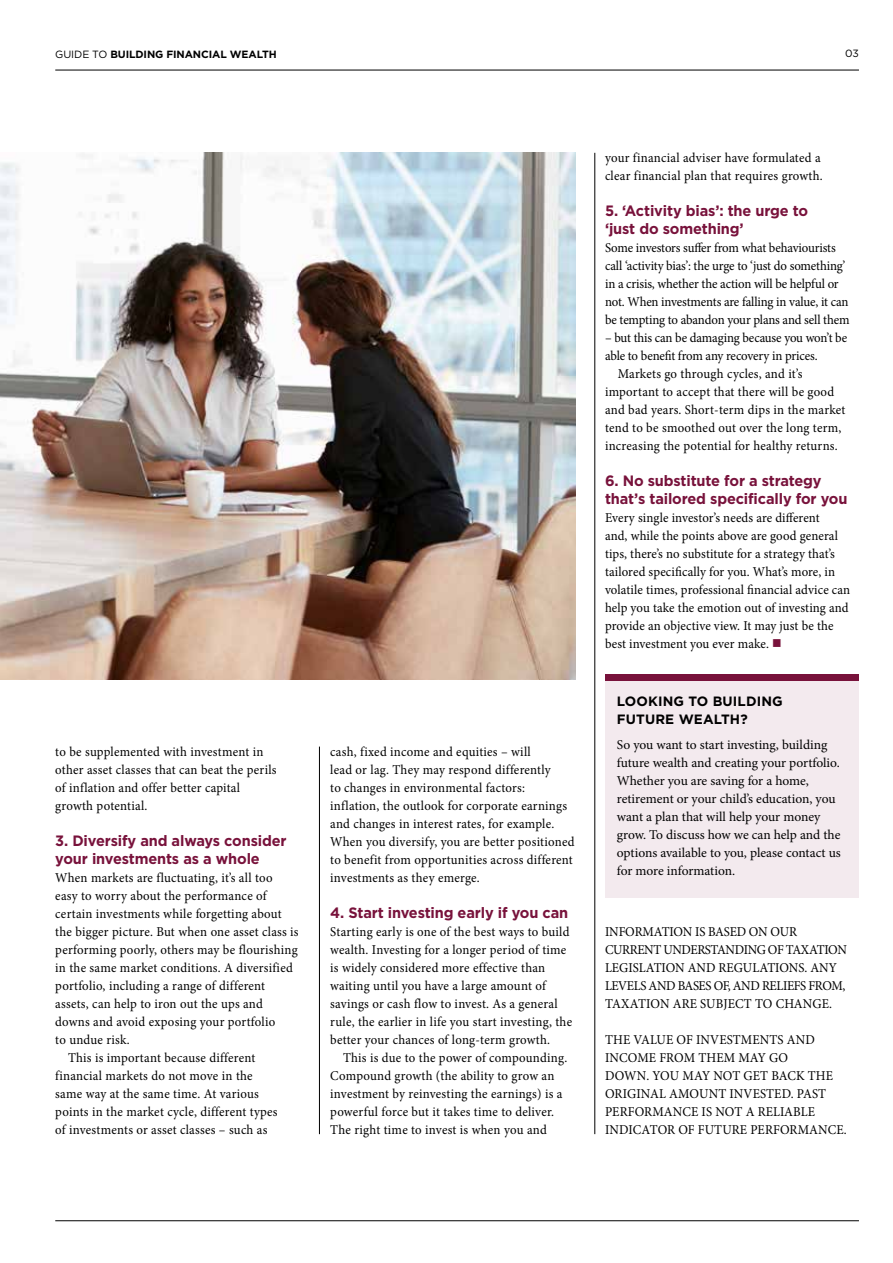
<style>
.page{position:relative;width:893px;height:1263px;background:#fff}
.page>*{position:absolute;margin:0;border:0;box-sizing:border-box;transform-origin:0 0}
.t1{font:700 15px/18px "Gotham HTF";letter-spacing:-.01em;color:#78123b}
.t2{font:13.5px/18px "Minion Pro";letter-spacing:.01em;color:#000;scale:.95 1}
.t3{font:13.5px/18px "Minion Pro";letter-spacing:.01em;color:#000}
.t4{font:13.5px/18px "Minion Pro";letter-spacing:-.01em;color:#000;scale:.95 1}
.t5{font:13.5px/18px "Minion Pro";letter-spacing:-.02em;color:#000;scale:.95 1}
.t6{font:13.5px "Minion Pro";letter-spacing:-.015em;color:#000;scale:.95 1}
.t7{font:700 13.5px/18px "Gotham HTF";letter-spacing:.01em;color:#000}
.t8{font:700 10.5px "Gotham HTF";letter-spacing:-.01em;color:#000}
.t9{font:10.5px "Gotham HTF";color:#000}
.s1{font-weight:400}
.s2{color:#78123b}
</style>
<div class="page">
<hr style="left:319px;top:747px;width:1px;height:387px;background:#000">
<hr style="left:594px;top:153px;width:1px;height:981px;background:#000">
<hr style="left:55px;top:1220px;width:804px;height:1px;background:#000">
<hr style="left:55px;top:70px;width:804px;height:1px;background:#000">
<div style="left:605px;top:680px;width:254px;height:217px;background:#f3eaee"></div>
<div style="left:605px;top:674px;width:254px;height:6px;background:#78123b"></div>
<img style="left:0;top:153px;width:576px;height:527px">
<p class="t8" style="left:55px;top:48px;width:223px"><span class="s1">GUIDE TO</span> BUILDING FINANCIAL WEALTH</p>
<p class="t9" style="left:845px;top:48px;width:15px">03</p>
<p class="t2" style="left:55px;top:743px;width:235px">to be supplemented with investment in other asset classes that can beat the perils of inflation and offer better capital growth potential.</p>
<p class="t1" style="left:55px;top:831px;width:233px">3. Diversify and always consider your investments as a whole</p>
<p class="t2" style="left:55px;top:869px;width:230px">When markets are fluctuating, it’s all too</p>
<p class="t2" style="left:55px;top:887px;width:224px">easy to worry about the performance of</p>
<p class="t2" style="left:55px;top:905px;width:240px">certain investments while forgetting about</p>
<p class="t2" style="left:55px;top:923px;width:258px">the bigger picture. But when one asset class is</p>
<p class="t2" style="left:55px;top:941px;width:257px">performing poorly, others may be flourishing</p>
<p class="t2" style="left:55px;top:959px;width:252px">in the same market conditions. A diversified</p>
<p class="t2" style="left:55px;top:977px;width:222px">portfolio, including a range of different</p>
<p class="t2" style="left:55px;top:995px;width:220px">assets, can help to iron out the ups and</p>
<p class="t2" style="left:55px;top:1013px;width:233px">downs and avoid exposing your portfolio</p>
<p class="t2" style="left:55px;top:1031px;width:80px">to undue risk.</p>
<p class="t2" style="left:68px;top:1049px;width:199px">This is important because different</p>
<p class="t2" style="left:55px;top:1067px;width:209px">financial markets do not move in the</p>
<p class="t2" style="left:55px;top:1085px;width:216px">same way at the same time. At various</p>
<p class="t2" style="left:55px;top:1103px;width:236px">points in the market cycle, different types</p>
<p class="t2" style="left:55px;top:1121px;width:225px">of investments or asset classes – such as</p>
<p class="t2" style="left:330px;top:743px;width:259px">cash, fixed income and equities – will<br>lead or lag. They may respond differently<br>to changes in environmental factors: inflation, the outlook for corporate earnings and changes in interest rates, for example.<br>When you diversify, you are better positioned to benefit from opportunities across different investments as they emerge.</p>
<p class="t1" style="left:330px;top:903px;width:239px">4. Start investing early if you can</p>
<p class="t2" style="left:330px;top:923px;width:256px">Starting early is one of the best ways to build wealth. Investing for a longer period of time is widely considered more effective than waiting until you have a large amount of savings or cash flow to invest. As a general rule, the earlier in life you start investing, the better your chances of long-term growth.</p>
<p class="t2" style="left:330px;top:1049px;width:251px;text-indent:13px">This is due to the power of compounding.<br>Compound growth (the ability to grow an investment by reinvesting the earnings) is a powerful force but it takes time to deliver.<br>The right time to invest is when you and</p>
<p class="t2" style="left:605px;top:149px;width:231px">your financial adviser have formulated a clear financial plan that requires growth.</p>
<p class="t1" style="left:605px;top:201px;width:205px">5. ‘Activity bias’: the urge to ‘just do something’</p>
<p class="t4" style="left:605px;top:239px;width:259px">Some investors suffer from what behaviourists call ‘activity bias’: the urge to ‘just do something’ in a crisis, whether the action will be helpful or not. When investments are falling in value, it can be tempting to abandon your plans and sell them</p>
<p class="t6" style="left:605px;top:329px;width:256px">– but this can be damaging because you won’t be</p>
<p class="t4" style="left:605px;top:347px;width:225px">able to benefit from any recovery in prices.</p>
<p class="t2" style="left:618px;top:365px;width:196px">Markets go through cycles, and it’s</p>
<p class="t2" style="left:605px;top:383px;width:243px">important to accept that there will be good</p>
<p class="t2" style="left:605px;top:401px;width:255px">and bad years. Short-term dips in the market</p>
<p class="t2" style="left:605px;top:419px;width:250px">tend to be smoothed out over the long term,</p>
<p class="t2" style="left:605px;top:437px;width:246px">increasing the potential for healthy returns.</p>
<p class="t1" style="left:605px;top:471px;width:244px">6. No substitute for a strategy that’s tailored specifically for you</p>
<p class="t2" style="left:605px;top:509px;width:260px">Every single investor’s needs are different<br>and, while the points above are good general tips, there’s no substitute for a strategy that’s tailored specifically for you. What’s more, in volatile times, professional financial advice can help you take the emotion out of investing and provide an objective view. It may just be the best investment you ever make. <span class="s2">■</span></p>
<p class="t7" style="left:617px;top:692px;width:167px">LOOKING TO BUILDING<br>FUTURE WEALTH?</p>
<p class="t3" style="left:617px;top:736px;width:225px">So you want to start investing, building future wealth and creating your portfolio.<br>Whether you are saving for a home, retirement or your child’s education, you want a plan that will help your money grow. To discuss how we can help and the options available to you, please contact us for more information.</p>
<p class="t5" style="left:605px;top:923px;width:256px">INFORMATION IS BASED ON OUR CURRENT UNDERSTANDING OF TAXATION LEGISLATION AND REGULATIONS. ANY LEVELS AND BASES OF, AND RELIEFS FROM, TAXATION ARE SUBJECT TO CHANGE.</p>
<p class="t2" style="left:605px;top:1031px;width:256px">THE VALUE OF INVESTMENTS AND<br>INCOME FROM THEM MAY GO<br>DOWN. YOU MAY NOT GET BACK THE<br>ORIGINAL AMOUNT INVESTED. PAST<br>PERFORMANCE IS NOT A RELIABLE<br>INDICATOR OF FUTURE PERFORMANCE.</p>
</div>
